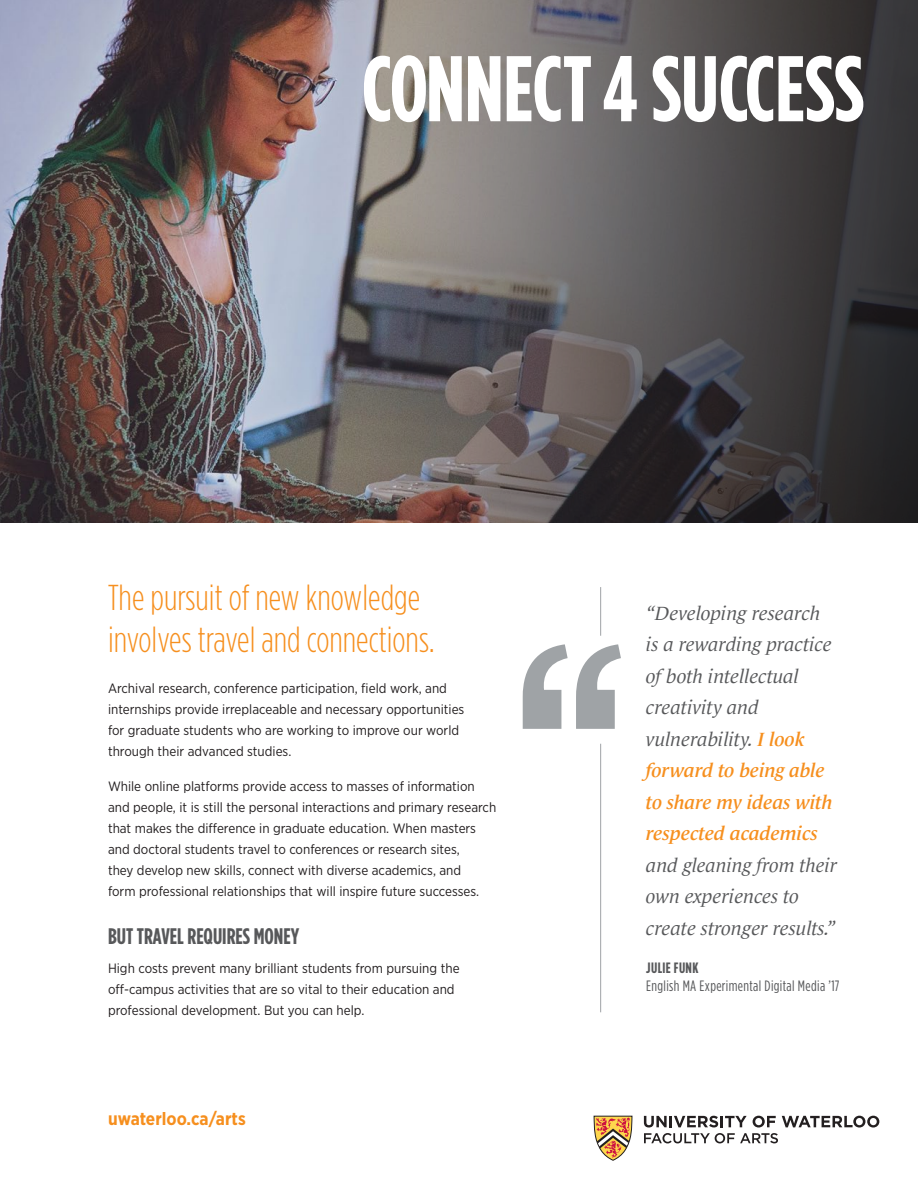
<style>
.page{position:relative;width:918px;height:1188px;background:#fff}
.page>*{position:absolute;margin:0;border:0;box-sizing:border-box;transform-origin:0 0}
.t1{font:700 93px "Gotham Condensed";letter-spacing:-.005em;color:#fff}
.t2{font:300 36px/42px "Gotham Condensed";color:#f68f1e}
.t3{font:700 22.5px "Gotham Condensed";color:#57585a}
.t4{font:italic 19.5px/31.5px "Le Monde Journal Ptf";color:#57585a}
.t5{font:700 18px "Gotham Narrow";color:#f68f1e}
.t6{font:15px/18px "Gotham Condensed";letter-spacing:.025em;color:#57585a}
.t7{font:13.5px/21px "Gotham Narrow";color:#231f20}
.s1{font-weight:600;color:#f68f1e}
.s2{font-weight:700}
</style>
<div class="page">
<img style="left:0;top:0;width:918px;height:523px">
<svg style="left:644px;top:1116px;width:235px;height:27px"></svg>
<svg style="left:593px;top:1115px;width:40px;height:46px"></svg>
<svg style="left:523px;top:644px;width:98px;height:85px"></svg>
<hr style="left:600px;top:744px;width:1px;height:268px;background:#9fa3a6">
<hr style="left:600px;top:587px;width:1px;height:49px;background:#9fa3a6">
<p class="t1" style="left:362px;top:34px;width:504px">CONNECT 4 SUCCESS</p>
<p class="t2" style="left:108px;top:576px;width:328px">The pursuit of new knowledge involves travel and connections.</p>
<p class="t7" style="left:108px;top:678px;width:358px">Archival research, conference participation, field work, and internships provide irreplaceable and necessary opportunities for graduate students who are working to improve our world through their advanced studies.</p>
<p class="t7" style="left:108px;top:775px;width:390px">While online platforms provide access to masses of information and people, it is still the personal interactions and primary research that makes the difference in graduate education. When masters and doctoral students travel to conferences or research sites,<br>they develop new skills, connect with diverse academics, and<br>form professional relationships that will inspire future successes.</p>
<p class="t3" style="left:108px;top:923px;width:193px">BUT TRAVEL REQUIRES MONEY</p>
<p class="t7" style="left:108px;top:957px;width:353px">High costs prevent many brilliant students from pursuing the off-campus activities that are so vital to their education and professional development. But you can help.</p>
<p class="t5" style="left:108px;top:1108px;width:139px">uwaterloo.ca/arts</p>
<p class="t4" style="left:646px;top:595px;width:193px">“Developing research is a rewarding practice of both intellectual creativity and vulnerability. <span class="s1">I look forward to being able to share my ideas with respected academics </span>and gleaning from their own experiences to create stronger results.”</p>
<p class="t6" style="left:646px;top:958px;width:195px"><span class="s2">JULIE FUNK<br></span>English MA Experimental Digital Media ’17</p>
</div>
